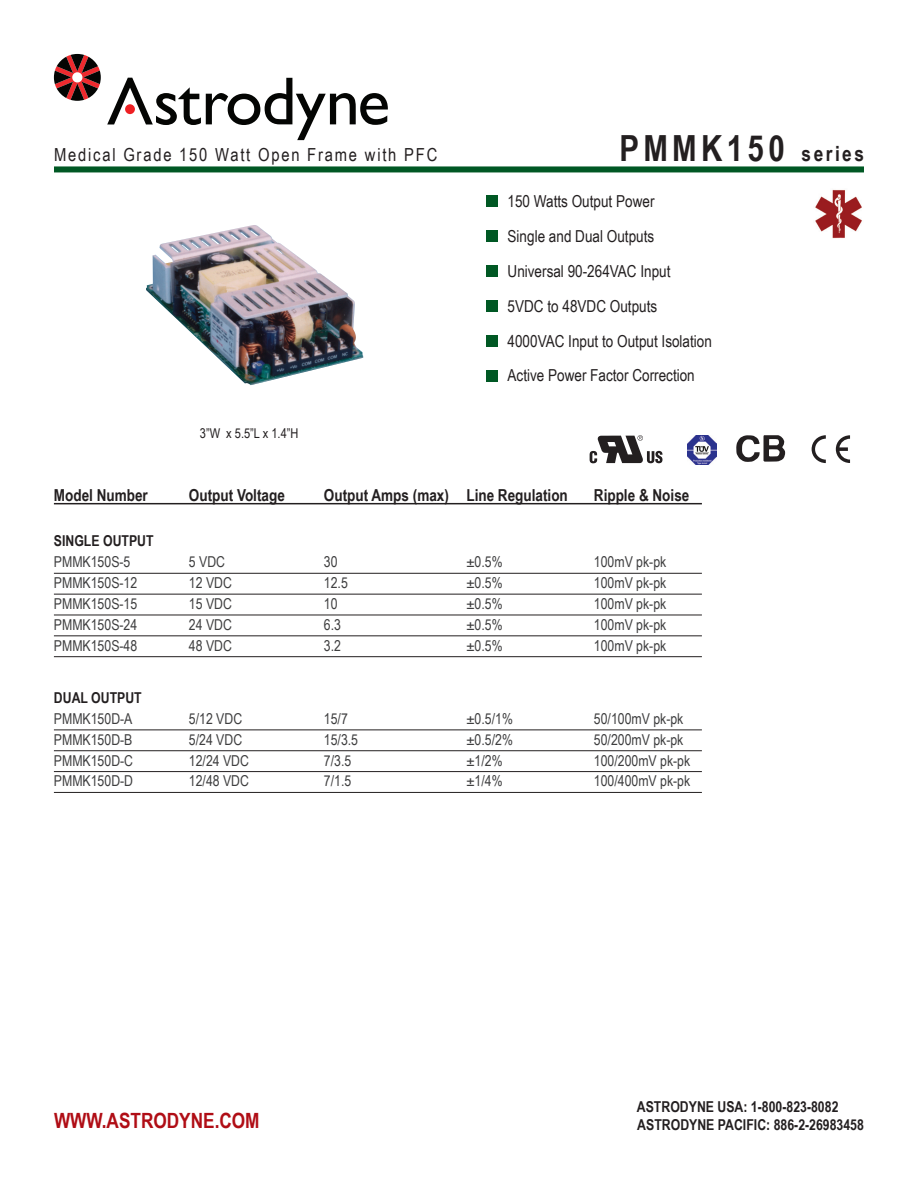
<style>
.page{position:relative;width:918px;height:1188px;background:#fff}
.page>*{position:absolute;margin:0;border:0;box-sizing:border-box;transform-origin:0 0}
.t1{font:700 36px "Arial Narrow";letter-spacing:.12em;color:#231f20}
.t2{font:700 21px "Arial Narrow";color:#b00d15}
.t3{font:18px "Arial Narrow";letter-spacing:.1em;color:#231f20}
.Features{font:16.5px "Arial Narrow";color:#231f20}
.Model_Matrix_Heading{font:700 16.5px "Arial Narrow";color:#231f20}
.Specifications_text{font:15px "Arial Narrow";color:#3e3e3f}
.Spec_Subhead{font:700 15px "Arial Narrow";color:#231f20}
.Body_text{font:13.5px "Arial Narrow";color:#231f20}
.s1{font-size:21px}
</style>
<div class="page">
<div style="left:54px;top:166px;width:810px;height:6px;background:#005824"></div>
<svg style="left:54px;top:54px;width:47px;height:47px"></svg>
<svg style="left:107px;top:78px;width:281px;height:62px"></svg>
<div style="left:486px;top:195px;width:12px;height:12px;background:#005824"></div>
<div style="left:486px;top:230px;width:12px;height:12px;background:#005824"></div>
<div style="left:486px;top:265px;width:12px;height:12px;background:#005824"></div>
<div style="left:486px;top:300px;width:12px;height:12px;background:#005824"></div>
<div style="left:486px;top:335px;width:12px;height:12px;background:#005824"></div>
<div style="left:486px;top:370px;width:12px;height:12px;background:#005824"></div>
<img style="left:146px;top:225px;width:217px;height:160px">
<img style="left:815px;top:189px;width:47px;height:50px">
<svg style="left:590px;top:435px;width:72px;height:28px"></svg>
<svg style="left:812px;top:435px;width:14px;height:28px"></svg>
<svg style="left:836px;top:435px;width:14px;height:28px"></svg>
<img style="left:687px;top:435px;width:30px;height:30px">
<svg style="left:736px;top:435px;width:49px;height:27px"></svg>
<hr style="left:54px;top:503px;width:648px;height:1px;background:#231f20">
<hr style="left:54px;top:573px;width:648px;height:1px;background:#231f20">
<hr style="left:54px;top:594px;width:648px;height:1px;background:#231f20">
<hr style="left:54px;top:615px;width:648px;height:1px;background:#231f20">
<hr style="left:54px;top:635px;width:648px;height:1px;background:#231f20">
<hr style="left:54px;top:656px;width:648px;height:1px;background:#231f20">
<hr style="left:54px;top:730px;width:648px;height:1px;background:#231f20">
<hr style="left:54px;top:750px;width:648px;height:1px;background:#231f20">
<hr style="left:54px;top:771px;width:648px;height:1px;background:#231f20">
<hr style="left:54px;top:792px;width:648px;height:1px;background:#231f20">
<p class="t3" style="left:54px;top:145px;width:385px">Medical Grade 150 Watt Open Frame with PFC</p>
<p class="Body_text" style="left:200px;top:425px;width:100px">3”W x 5.5”L x 1.4”H</p>
<p class="t1" style="left:619px;top:128px;width:246px">Pmmk150 <span class="s1">series</span></p>
<p class="Features" style="left:508px;top:192px;width:148px">150 Watts Output Power</p>
<p class="Features" style="left:508px;top:227px;width:148px">Single and Dual Outputs</p>
<p class="Features" style="left:508px;top:262px;width:164px">Universal 90-264VAC Input</p>
<p class="Features" style="left:508px;top:297px;width:151px">5VDC to 48VDC Outputs</p>
<p class="Features" style="left:508px;top:331px;width:206px">4000VAC Input to Output Isolation</p>
<p class="Features" style="left:508px;top:366px;width:189px">Active Power Factor Correction</p>
<p class="Model_Matrix_Heading" style="left:54px;top:486px;width:95px">Model Number</p>
<p class="Model_Matrix_Heading" style="left:189px;top:486px;width:97px">Output Voltage</p>
<p class="Model_Matrix_Heading" style="left:324px;top:486px;width:245px">Output Amps (max) Line Regulation</p>
<p class="Model_Matrix_Heading" style="left:594px;top:486px;width:97px">Ripple &amp; Noise</p>
<p class="Spec_Subhead" style="left:54px;top:532px;width:101px">SINGLE OUTPUT</p>
<p class="Specifications_text" style="left:54px;top:553px;width:78px">PMMK150S-5</p>
<p class="Specifications_text" style="left:189px;top:553px;width:38px">5 VDC</p>
<p class="Specifications_text" style="left:324px;top:553px;width:15px">30</p>
<p class="Specifications_text" style="left:466px;top:553px;width:38px">±0.5%</p>
<p class="Specifications_text" style="left:594px;top:553px;width:74px">100mV pk-pk</p>
<p class="Specifications_text" style="left:54px;top:574px;width:85px">PMMK150S-12</p>
<p class="Specifications_text" style="left:189px;top:574px;width:45px">12 VDC</p>
<p class="Specifications_text" style="left:324px;top:574px;width:25px">12.5</p>
<p class="Specifications_text" style="left:466px;top:574px;width:38px">±0.5%</p>
<p class="Specifications_text" style="left:594px;top:574px;width:74px">100mV pk-pk</p>
<p class="Specifications_text" style="left:54px;top:595px;width:85px">PMMK150S-15</p>
<p class="Specifications_text" style="left:189px;top:595px;width:45px">15 VDC</p>
<p class="Specifications_text" style="left:324px;top:595px;width:15px">10</p>
<p class="Specifications_text" style="left:466px;top:595px;width:38px">±0.5%</p>
<p class="Specifications_text" style="left:594px;top:595px;width:74px">100mV pk-pk</p>
<p class="Specifications_text" style="left:54px;top:616px;width:85px">PMMK150S-24</p>
<p class="Specifications_text" style="left:189px;top:616px;width:45px">24 VDC</p>
<p class="Specifications_text" style="left:324px;top:616px;width:19px">6.3</p>
<p class="Specifications_text" style="left:466px;top:616px;width:38px">±0.5%</p>
<p class="Specifications_text" style="left:594px;top:616px;width:74px">100mV pk-pk</p>
<p class="Specifications_text" style="left:54px;top:637px;width:85px">PMMK150S-48</p>
<p class="Specifications_text" style="left:189px;top:637px;width:45px">48 VDC</p>
<p class="Specifications_text" style="left:324px;top:637px;width:19px">3.2</p>
<p class="Specifications_text" style="left:466px;top:637px;width:38px">±0.5%</p>
<p class="Specifications_text" style="left:594px;top:637px;width:74px">100mV pk-pk</p>
<p class="Spec_Subhead" style="left:54px;top:689px;width:89px">DUAL OUTPUT</p>
<p class="Specifications_text" style="left:54px;top:710px;width:80px">PMMK150D-A</p>
<p class="Specifications_text" style="left:189px;top:710px;width:55px">5/12 VDC</p>
<p class="Specifications_text" style="left:324px;top:710px;width:25px">15/7</p>
<p class="Specifications_text" style="left:466px;top:710px;width:48px">±0.5/1%</p>
<p class="Specifications_text" style="left:594px;top:710px;width:91px">50/100mV pk-pk</p>
<p class="Specifications_text" style="left:54px;top:731px;width:80px">PMMK150D-B</p>
<p class="Specifications_text" style="left:189px;top:731px;width:55px">5/24 VDC</p>
<p class="Specifications_text" style="left:324px;top:731px;width:36px">15/3.5</p>
<p class="Specifications_text" style="left:466px;top:731px;width:48px">±0.5/2%</p>
<p class="Specifications_text" style="left:594px;top:731px;width:91px">50/200mV pk-pk</p>
<p class="Specifications_text" style="left:54px;top:752px;width:81px">PMMK150D-C</p>
<p class="Specifications_text" style="left:189px;top:752px;width:62px">12/24 VDC</p>
<p class="Specifications_text" style="left:324px;top:752px;width:29px">7/3.5</p>
<p class="Specifications_text" style="left:466px;top:752px;width:38px">±1/2%</p>
<p class="Specifications_text" style="left:594px;top:752px;width:98px">100/200mV pk-pk</p>
<p class="Specifications_text" style="left:54px;top:773px;width:81px">PMMK150D-D</p>
<p class="Specifications_text" style="left:189px;top:773px;width:62px">12/48 VDC</p>
<p class="Specifications_text" style="left:324px;top:773px;width:29px">7/1.5</p>
<p class="Specifications_text" style="left:466px;top:773px;width:38px">±1/4%</p>
<p class="Specifications_text" style="left:594px;top:773px;width:98px">100/400mV pk-pk</p>
<p class="t2" style="left:54px;top:1109px;width:205px">WWW.ASTRODYNE.COM</p>
<p class="Spec_Subhead" style="left:637px;top:1098px;width:203px">ASTRODYNE USA: 1-800-823-8082</p>
<p class="Spec_Subhead" style="left:637px;top:1116px;width:228px">ASTRODYNE PACIFIC: 886-2-26983458</p>
</div>
